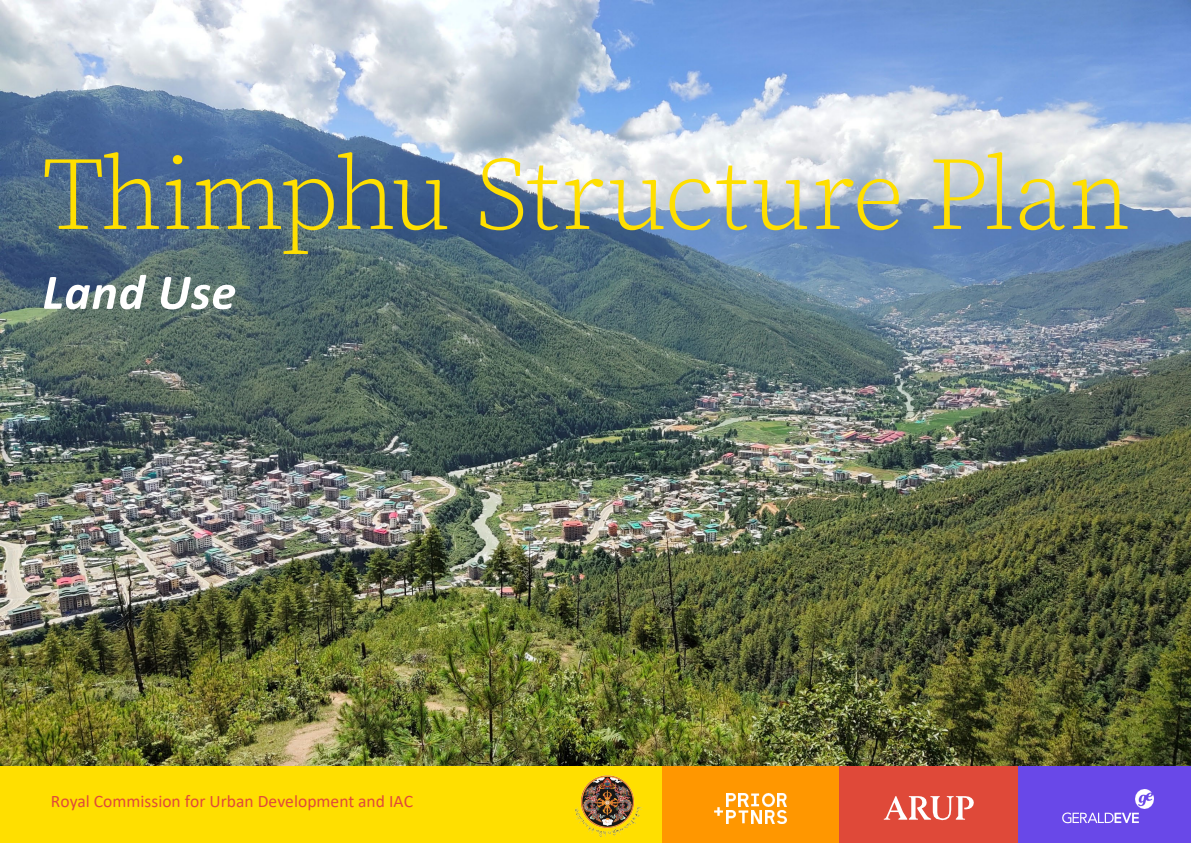
<style>
.page{position:relative;width:1191px;height:843px;background:#fff}
.page>*{position:absolute;margin:0;border:0;box-sizing:border-box;transform-origin:0 0}
.t1{font:300 103px "Source Serif Pro";letter-spacing:-.01em;color:#ffdf00}
.t2{font:italic 700 50px "Calibri";letter-spacing:.015em;color:#fff}
.t3{font:17.5px "Calibri";color:#df4939}
</style>
<div class="page">
<img style="left:0;top:0;width:1191px;height:765px">
<div style="left:839px;top:765px;width:179px;height:77px;background:#df4939"></div>
<div style="left:662px;top:765px;width:177px;height:77px;background:#ff9700"></div>
<div style="left:0;top:765px;width:662px;height:77px;background:#ffdf00"></div>
<div style="left:1018px;top:765px;width:173px;height:77px;background:#6948e8"></div>
<svg style="left:714px;top:793px;width:73px;height:29px"></svg>
<img style="left:1135px;top:789px;width:19px;height:19px">
<svg style="left:884px;top:796px;width:90px;height:23px"></svg>
<svg style="left:1062px;top:812px;width:77px;height:10px"></svg>
<img style="left:574px;top:775px;width:69px;height:62px">
<p class="t1" style="left:43px;top:128px;width:1090px">Thimphu Structure Plan</p>
<p class="t2" style="left:43px;top:257px;width:195px">Land Use</p>
<p class="t3" style="left:51px;top:789px;width:364px">Royal Commission for Urban Development and IAC</p>
</div>
